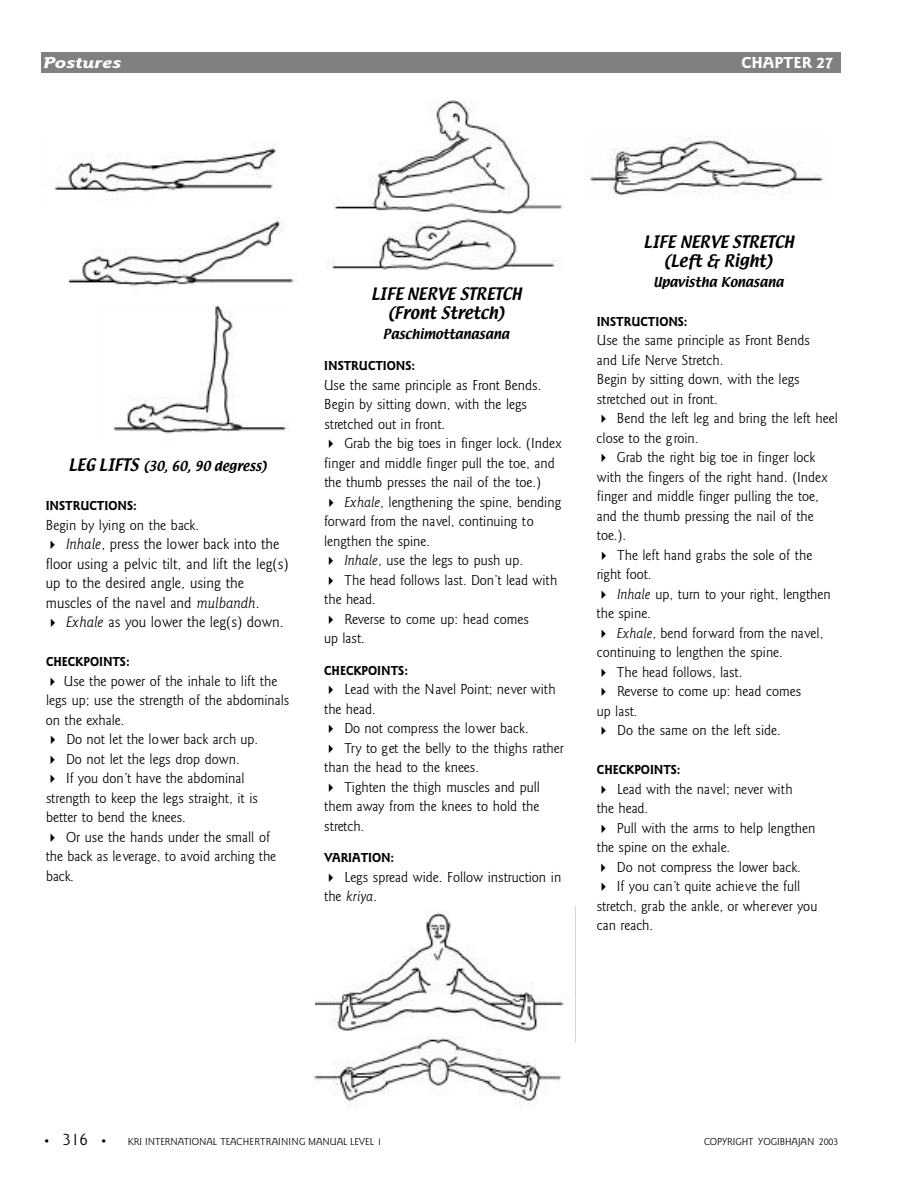
<style>
.page{position:relative;width:918px;height:1188px;background:#fff}
.page>*{position:absolute;margin:0;border:0;box-sizing:border-box;transform-origin:0 0}
.t1{font:18px "Goudy Sans";color:#000}
.t2{font:700 16.5px "Goudy Sans";color:#fff}
.t3{font:italic 700 16.5px "Goudy Sans";color:#fff;scale:1.4 1}
.t4{font:15.75px/19.5px "Goudy Sans";color:#000}
.t5{font:15px/19.5px "Goudy Sans";color:#000}
.t6{font:15px/19.5px "Textile";color:#000;text-align:center}
.t7{font:700 13.5px "Goudy Sans";color:#000;scale:.9 1}
.t8{font:12px "Textile";color:#000}
.t9{font:10.5px "Goudy Sans";color:#000}
.s1{font-size:15px}
.s2{font-style:italic}
.s3{font-size:12px}
</style>
<div class="page">
<div style="left:41px;top:53px;width:800px;height:20px;background:#808080"></div>
<img style="left:589px;top:135px;width:235px;height:61px">
<img style="left:326px;top:218px;width:232px;height:52px">
<img style="left:54px;top:144px;width:222px;height:56px">
<img style="left:68px;top:216px;width:226px;height:70px">
<img style="left:315px;top:906px;width:261px;height:137px">
<img style="left:313px;top:1032px;width:260px;height:74px">
<img style="left:114px;top:306px;width:175px;height:128px">
<img style="left:334px;top:100px;width:230px;height:115px">
<p class="t3" style="left:43px;top:55px;width:58px">Postures</p>
<p class="t2" style="left:741px;top:54px;width:94px">CHAPTER 27</p>
<p class="t8" style="left:68px;top:459px;width:199px"><span class="s1">LEG LIFTS</span> (30, 60, 90 degress)</p>
<p class="t7" style="left:46px;top:500px;width:103px">INSTRUCTIONS:</p>
<p class="t5" style="left:46px;top:516px;width:155px">Begin by lying on the back.</p>
<p class="t4" style="left:46px;top:535px;width:244px">✔ <span class="s2">Inhale</span>, press the lower back into the floor using a pelvic tilt, and lift the leg(s) up to the desired angle, using the muscles of the navel and <span class="s2">mulbandh</span>.</p>
<p class="t4" style="left:46px;top:613px;width:239px">✔ <span class="s2">Exhale</span> as you lower the leg(s) down.</p>
<p class="t7" style="left:46px;top:656px;width:95px">CHECKPOINTS:</p>
<p class="t5" style="left:46px;top:672px;width:245px">✔ Use the power of the inhale to lift the legs up; use the strength of the abdominals on the exhale.</p>
<p class="t5" style="left:46px;top:730px;width:214px">✔ Do not let the lower back arch up.</p>
<p class="t5" style="left:46px;top:750px;width:195px">✔ Do not let the legs drop down.</p>
<p class="t5" style="left:46px;top:769px;width:214px">✔ If you don’t have the abdominal strength to keep the legs straight, it is better to bend the knees.</p>
<p class="t5" style="left:46px;top:828px;width:232px">✔ Or use the hands under the small of the back as leverage, to avoid arching the back.</p>
<p class="t6" style="left:371px;top:284px;width:152px">LIFE NERVE STRETCH (Front Stretch)</p>
<p class="t8" style="left:383px;top:327px;width:128px">Paschimottanasana</p>
<p class="t7" style="left:324px;top:359px;width:103px">INSTRUCTIONS:</p>
<p class="t5" style="left:324px;top:375px;width:219px">Use the same principle as Front Bends.<br>Begin by sitting down, with the legs stretched out in front.</p>
<p class="t5" style="left:324px;top:434px;width:239px">✔ Grab the big toes in finger lock. (Index finger and middle finger pull the toe, and the thumb presses the nail of the toe.)</p>
<p class="t5" style="left:324px;top:492px;width:239px">✔ <span class="s2">Exhale</span>, lengthening the spine, bending forward from the navel, continuing to lengthen the spine.</p>
<p class="t5" style="left:324px;top:551px;width:200px">✔ <span class="s2">Inhale</span>, use the legs to push up.</p>
<p class="t5" style="left:324px;top:570px;width:235px">✔ The head follows last. Don’t lead with the head.</p>
<p class="t5" style="left:324px;top:609px;width:206px">✔ Reverse to come up: head comes up last.</p>
<p class="t7" style="left:324px;top:664px;width:95px">CHECKPOINTS:</p>
<p class="t5" style="left:324px;top:680px;width:233px">✔ Lead with the Navel Point; never with the head.</p>
<p class="t5" style="left:324px;top:719px;width:206px">✔ Do not compress the lower back.</p>
<p class="t5" style="left:324px;top:738px;width:241px">✔ Try to get the belly to the thighs rather than the head to the knees.</p>
<p class="t5" style="left:324px;top:777px;width:217px;text-align:justify">✔ Tighten the thigh muscles and pull them away from the knees to hold the stretch.</p>
<p class="t7" style="left:324px;top:851px;width:80px">VARIATION:</p>
<p class="t5" style="left:324px;top:867px;width:239px">✔ Legs spread wide. Follow instruction in the <span class="s2">kriya</span>.</p>
<p class="t6" style="left:644px;top:232px;width:152px">LIFE NERVE STRETCH (Left &amp; Right)</p>
<p class="t8" style="left:653px;top:275px;width:132px">Upavistha Konasana</p>
<p class="t7" style="left:597px;top:315px;width:103px">INSTRUCTIONS:</p>
<p class="t5" style="left:597px;top:331px;width:214px">Use the same principle as Front Bends and Life Nerve Stretch.<br>Begin by sitting down, with the legs stretched out in front.</p>
<p class="t5" style="left:597px;top:409px;width:243px">✔ Bend the left leg and bring the left heel close to the groin.</p>
<p class="t5" style="left:597px;top:448px;width:232px">✔ Grab the right big toe in finger lock with the fingers of the right hand. (Index finger and middle finger pulling the toe, and the thumb pressing the nail of the toe.).</p>
<p class="t5" style="left:597px;top:546px;width:217px">✔ The left hand grabs the sole of the right foot.</p>
<p class="t5" style="left:597px;top:585px;width:236px">✔ <span class="s2">Inhale</span> up, turn to your right, lengthen the spine.</p>
<p class="t5" style="left:597px;top:624px;width:228px">✔ <span class="s2">Exhale</span>, bend forward from the navel, continuing to lengthen the spine.</p>
<p class="t5" style="left:597px;top:663px;width:147px">✔ The head follows, last.</p>
<p class="t5" style="left:597px;top:682px;width:206px">✔ Reverse to come up: head comes up last.</p>
<p class="t5" style="left:597px;top:721px;width:185px">✔ Do the same on the left side.</p>
<p class="t7" style="left:597px;top:764px;width:94px">CHECKPOINTS:</p>
<p class="t5" style="left:597px;top:780px;width:198px">✔ Lead with the navel; never with the head.</p>
<p class="t5" style="left:597px;top:819px;width:220px">✔ Pull with the arms to help lengthen the spine on the exhale.</p>
<p class="t5" style="left:597px;top:858px;width:206px">✔ Do not compress the lower back.</p>
<p class="t5" style="left:597px;top:877px;width:222px">✔ If you can’t quite achieve the full stretch, grab the ankle, or wherever you can reach.</p>
<p class="t1" style="left:43px;top:1130px;width:67px"><span class="s3">•</span> 316 <span class="s3">•</span></p>
<p class="t9" style="left:128px;top:1136px;width:256px">KRI INTERNATIONAL TEACHERTRAINING MANUAL LEVEL 1</p>
<p class="t9" style="left:704px;top:1136px;width:136px">COPYRIGHT YOGIBHAJAN 2003</p>
</div>
